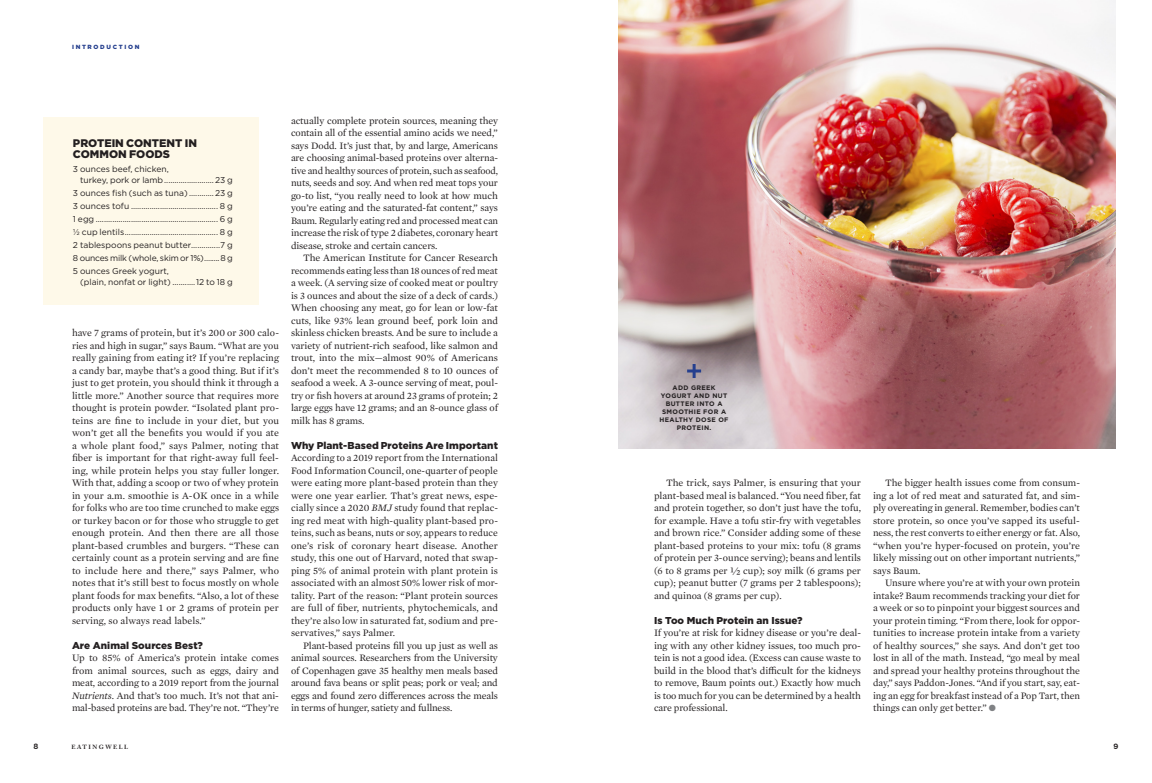
<style>
.page{position:relative;width:1152px;height:783px;background:#fff}
.page>*{position:absolute;margin:0;border:0;box-sizing:border-box;transform-origin:0 0}
.SB_SANS_NO_INDENT{font:900 11px/11px "Gotham";color:#231f20}
.TEXT_JUSTIFIED{font:10px/12.5px "Mercury Text G1";letter-spacing:-.005em;color:#231f20;text-align:justify}
.TEXT_JUSTIFIED-2{font:900 10px "Gotham";letter-spacing:.005em;color:#231f20}
.SB_SANS_NO_INDENT-2{font:8.5px/11px "Gotham";color:#231f20}
.SB_SANS_NO_INDENT-3{font:8.5px "Gotham";letter-spacing:-.02em;color:#231f20}
.FOLIO_PAGE_NUMBER{font:700 7.5px "Sanchez";color:#231f20}
.FACT_BLACK{font:700 6.5px/8px "Gotham";letter-spacing:.05em;color:#231f20;text-align:center}
.FOLIO_CHAPTER_SLUG{font:900 6px "Gotham";letter-spacing:.28em;color:#253f8e}
.FOLIO_EATING_WELL{font:700 6px "Adobe Caslon Pro";letter-spacing:.25em;color:#231f20}
.s1{font-style:italic}
.s2{color:#808285}
</style>
<div class="page">
<img style="left:618px;top:0;width:498px;height:448px">
<div style="left:43px;top:117px;width:216px;height:187px;background:#fef9e9"></div>
<hr style="left:693px;top:364px;width:3px;height:14px;background:#253f8e">
<svg style="left:687px;top:370px;width:14px;height:2px"></svg>
<p class="FOLIO_CHAPTER_SLUG" style="left:72px;top:42px;width:69px">INTRODUCTION</p>
<p class="SB_SANS_NO_INDENT" style="left:73px;top:137px;width:126px">PROTEIN CONTENT IN<br>COMMON FOODS</p>
<p class="SB_SANS_NO_INDENT-2" style="left:80px;top:163px;width:154px;text-indent:-7px">3 ounces beef, chicken,<br>turkey, pork or lamb........................23 g</p>
<p class="SB_SANS_NO_INDENT-2" style="left:73px;top:187px;width:162px">3 ounces fish (such as tuna) ............23 g</p>
<p class="SB_SANS_NO_INDENT-2" style="left:73px;top:200px;width:162px">3 ounces tofu .......................................... 8 g</p>
<p class="SB_SANS_NO_INDENT-2" style="left:73px;top:213px;width:162px">1 egg ........................................................... 6 g</p>
<p class="SB_SANS_NO_INDENT-2" style="left:73px;top:226px;width:162px">½ cup lentils............................................. 8 g</p>
<p class="SB_SANS_NO_INDENT-2" style="left:73px;top:239px;width:162px">2 tablespoons peanut butter..............7 g</p>
<p class="SB_SANS_NO_INDENT-3" style="left:73px;top:252px;width:162px">8 ounces milk (whole, skim or 1%)........8 g</p>
<p class="SB_SANS_NO_INDENT-2" style="left:80px;top:265px;width:154px;text-indent:-7px">5 ounces Greek yogurt,<br>(plain, nonfat or light) ...........12 to 18 g</p>
<p class="TEXT_JUSTIFIED" style="left:72px;top:326px;width:209px">have 7 grams of protein, but it’s 200 or 300 calo&shy;ries and high in sugar,” says Baum. “What are you really gaining from eating it? If you’re replacing a candy bar, maybe that’s a good thing. But if it’s just to get protein, you should think it through a little more.” Another source that requires more thought is protein powder. “Isolated plant pro&shy;teins are fine to include in your diet, but you won’t get all the benefits you would if you ate a whole plant food,” says Palmer, noting that fiber is important for that right-away full feel&shy;ing, while protein helps you stay fuller longer.<br>With that, adding a scoop or two of whey protein in your a.m. smoothie is A-OK once in a while for folks who are too time crunched to make eggs or turkey bacon or for those who struggle to get enough protein. And then there are all those plant-based crumbles and burgers. “These can certainly count as a protein serving and are fine to include here and there,” says Palmer, who notes that it’s still best to focus mostly on whole plant foods for max benefits. “Also, a lot of these products only have 1 or 2 grams of protein per serving, so always read labels.”</p>
<p class="TEXT_JUSTIFIED-2" style="left:72px;top:638px;width:132px">Are Animal Sources Best?</p>
<p class="TEXT_JUSTIFIED" style="left:72px;top:651px;width:209px">Up to 85% of America’s protein intake comes from animal sources, such as eggs, dairy and meat, according to a 2019 report from the journal <span class="s1">Nutrients</span>. And that’s too much. It’s not that ani&shy;mal-based proteins are bad. They’re not. “They’re</p>
<p class="TEXT_JUSTIFIED" style="left:291px;top:113px;width:209px">actually complete protein sources, meaning they contain all of the essential amino acids we need,” says Dodd. It’s just that, by and large, Americans are choosing animal-based proteins over alterna&shy;tive and healthy sources of protein, such as seafood, nuts, seeds and soy. And when red meat tops your go-to list, “you really need to look at how much you’re eating and the saturated-fat content,” says Baum. Regularly eating red and processed meat can increase the risk of type 2 diabetes, coronary heart disease, stroke and certain cancers.</p>
<p class="TEXT_JUSTIFIED" style="left:291px;top:251px;width:209px;text-indent:12px">The American Institute for Cancer Research recommends eating less than 18 ounces of red meat a week. (A serving size of cooked meat or poultry is 3 ounces and about the size of a deck of cards.)<br>When choosing any meat, go for lean or low-fat cuts, like 93% lean ground beef, pork loin and skinless chicken breasts. And be sure to include a variety of nutrient-rich seafood, like salmon and trout, into the mix—almost 90% of Americans don’t meet the recommended 8 to 10 ounces of seafood a week. A 3-ounce serving of meat, poul&shy;try or fish hovers at around 23 grams of protein; 2 large eggs have 12 grams; and an 8-ounce glass of milk has 8 grams.</p>
<p class="TEXT_JUSTIFIED-2" style="left:291px;top:438px;width:208px">Why Plant-Based Proteins Are Important</p>
<p class="TEXT_JUSTIFIED" style="left:291px;top:451px;width:209px">According to a 2019 report from the International Food Information Council, one-quarter of people were eating more plant-based protein than they were one year earlier. That’s great news, espe&shy;cially since a 2020 <span class="s1">BMJ</span> study found that replac&shy;ing red meat with high-quality plant-based pro&shy;teins, such as beans, nuts or soy, appears to reduce one’s risk of coronary heart disease. Another study, this one out of Harvard, noted that swap&shy;ping 5% of animal protein with plant protein is associated with an almost 50% lower risk of mor&shy;tality. Part of the reason: “Plant protein sources are full of fiber, nutrients, phytochemicals, and they’re also low in saturated fat, sodium and pre&shy;servatives,” says Palmer.</p>
<p class="TEXT_JUSTIFIED" style="left:291px;top:638px;width:209px;text-indent:12px">Plant-based proteins fill you up just as well as animal sources. Researchers from the University of Copenhagen gave 35 healthy men meals based around fava beans or split peas; pork or veal; and eggs and found zero differences across the meals in terms of hunger, satiety and fullness.</p>
<p class="FACT_BLACK" style="left:660px;top:384px;width:70px">ADD GREEK<br>YOGURT AND NUT<br>BUTTER INTO A<br>SMOOTHIE FOR A<br>HEALTHY DOSE OF<br>PROTEIN.</p>
<p class="TEXT_JUSTIFIED" style="left:654px;top:476px;width:209px;text-indent:12px">The trick, says Palmer, is ensuring that your plant-based meal is balanced. “You need fiber, fat and protein together, so don’t just have the tofu, for example. Have a tofu stir-fry with vegetables and brown rice.” Consider adding some of these plant-based proteins to your mix: tofu (8 grams of protein per 3-ounce serving); beans and lentils (6 to 8 grams per ½ cup); soy milk (6 grams per cup); peanut butter (7 grams per 2 tablespoons); and quinoa (8 grams per cup).</p>
<p class="TEXT_JUSTIFIED-2" style="left:654px;top:613px;width:150px">Is Too Much Protein an Issue?</p>
<p class="TEXT_JUSTIFIED" style="left:654px;top:626px;width:209px">If you’re at risk for kidney disease or you’re deal&shy;ing with any other kidney issues, too much pro&shy;tein is not a good idea. (Excess can cause waste to build in the blood that’s difficult for the kidneys to remove, Baum points out.) Exactly how much is too much for you can be determined by a health care professional.</p>
<p class="TEXT_JUSTIFIED" style="left:873px;top:476px;width:209px;text-indent:12px">The bigger health issues come from consum&shy;ing a lot of red meat and saturated fat, and sim&shy;ply overeating in general. Remember, bodies can’t store protein, so once you’ve sapped its useful&shy;ness, the rest converts to either energy or fat. Also, “when you’re hyper-focused on protein, you’re likely missing out on other important nutrients,” says Baum.</p>
<p class="TEXT_JUSTIFIED" style="left:873px;top:576px;width:209px;text-indent:12px">Unsure where you’re at with your own protein intake? Baum recommends tracking your diet for a week or so to pinpoint your biggest sources and your protein timing. “From there, look for oppor&shy;tunities to increase protein intake from a variety of healthy sources,” she says. And don’t get too lost in all of the math. Instead, “go meal by meal and spread your healthy proteins throughout the day,” says Paddon-Jones. “And if you start, say, eat&shy;ing an egg for breakfast instead of a Pop Tart, then things can only get better.” <span class="s2">●</span></p>
<p class="FOLIO_PAGE_NUMBER" style="left:34px;top:741px;width:6px">8</p>
<p class="FOLIO_EATING_WELL" style="left:71px;top:743px;width:58px">EATINGWELL</p>
<p class="FOLIO_PAGE_NUMBER" style="left:1114px;top:741px;width:6px">9</p>
</div>
